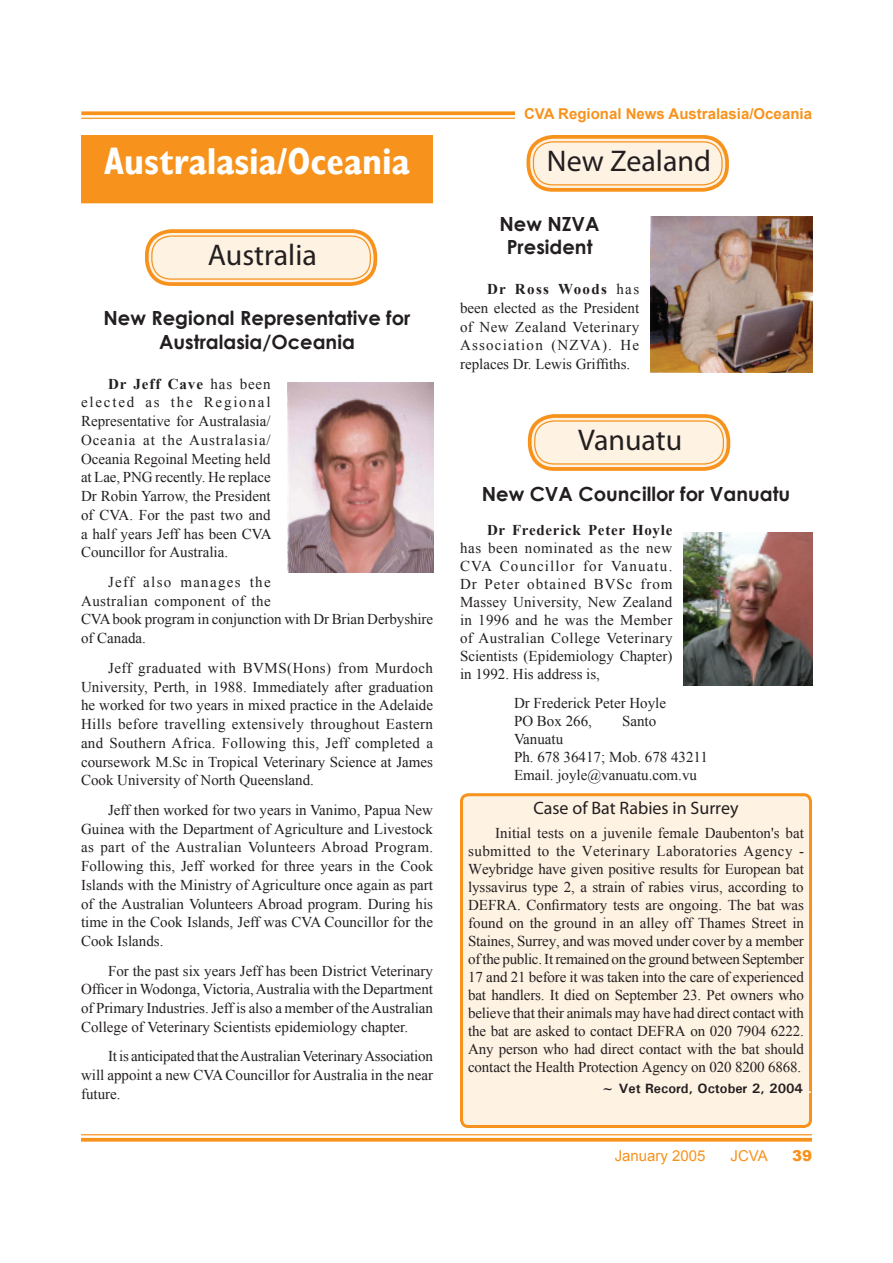
<style>
.page{position:relative;width:893px;height:1263px;background:#fff}
.page>*{position:absolute;margin:0;border:0;box-sizing:border-box;transform-origin:0 0}
.t1{font:700 37.5px "Gill Sans Condensed";color:#fff}
.t2{font:30px "Myriad Pro";color:#231f20}
.t3{font:700 19.5px/23.4px "Century Gothic";color:#231f20;text-align:center}
.t4{font:18px "Myriad Pro";color:#231f20}
.t5{font:15px/18.8px "Times New Roman";color:#231f20;text-align:justify}
.t6{font:700 15px "Arial";color:#f7931d}
.t7{font:700 15px "Times New Roman";letter-spacing:.05em;color:#231f20}
.t8{font:15px "Arial";color:#f7931d}
.t9{font:900 15px "Arial";color:#f7931d}
.t10{font:700 13.5px "Univers";color:#231f20}
.s1{font-weight:700}
.s2{color:#fff}
</style>
<div class="page">
<hr style="left:81px;top:1134px;width:731px;height:1px;background:#f7931d">
<svg style="left:81px;top:1138px;width:731px;height:4px;fill:#f7931d"></svg>
<svg style="left:81px;top:111px;width:434px;height:4px;fill:#f7931d"></svg>
<hr style="left:81px;top:118px;width:434px;height:1px;background:#f7931d">
<div style="left:149px;top:233px;width:224px;height:49px;background:#fef2e3;border-radius:22px"></div>
<div style="left:145px;top:229px;width:232px;height:57px;border:4px solid #f7931d;border-radius:24px"></div>
<div style="left:151px;top:235px;width:220px;height:45px;border:1px solid #f7931d;border-radius:19px"></div>
<div style="left:81px;top:135px;width:352px;height:68px;background:#f7931d"></div>
<img style="left:288px;top:383px;width:146px;height:189px">
<div style="left:532px;top:418px;width:194px;height:49px;background:#fef2e3;border-radius:22px"></div>
<div style="left:528px;top:414px;width:202px;height:57px;border:4px solid #f7931d;border-radius:24px"></div>
<div style="left:534px;top:420px;width:190px;height:45px;border:1px solid #f7931d;border-radius:19px"></div>
<img style="left:683px;top:532px;width:129px;height:153px">
<div style="left:530px;top:139px;width:195px;height:49px;background:#fef2e3;border-radius:22px"></div>
<div style="left:526px;top:135px;width:203px;height:57px;border:4px solid #f7931d;border-radius:24px"></div>
<div style="left:533px;top:141px;width:190px;height:44px;border:1px solid #f7931d;border-radius:19px"></div>
<img style="left:650px;top:216px;width:162px;height:156px">
<div style="left:461px;top:795px;width:349px;height:331px;background:#fef2e3;border-radius:7px"></div>
<div style="left:460px;top:793px;width:352px;height:335px;border:3px solid #f7931d;border-radius:7px"></div>
<h1 class="t1" style="left:104px;top:139px;width:307px">Australasia/Oceania</h1>
<h2 class="t2" style="left:208px;top:236px;width:111px">Australia</h2>
<h3 class="t3" style="left:104px;top:305px;width:308px">New Regional Representative for<br>Australasia/Oceania</h3>
<p class="t5" style="left:81px;top:374px;width:192px;text-indent:27px"><span class="s1">Dr Jeff Cave</span> has been elected as the Regional Representative for Australasia/ Oceania at the Australasia/ Oceania Regoinal Meeting held at Lae, PNG recently. He replace Dr Robin Yarrow, the President of CVA. For the past two and a half years Jeff has been CVA Councillor for Australia.</p>
<p class="t5" style="left:81px;top:572px;width:354px;text-align:left;text-indent:27px">Jeff also manages the<br>Australian component of the<br>CVA book program in conjunction with Dr Brian Derbyshire of Canada.</p>
<p class="t5" style="left:81px;top:658px;width:354px;text-indent:27px">Jeff graduated with BVMS(Hons) from Murdoch University, Perth, in 1988. Immediately after graduation he worked for two years in mixed practice in the Adelaide Hills before travelling extensively throughout Eastern and Southern Africa. Following this, Jeff completed a coursework M.Sc in Tropical Veterinary Science at James Cook University of North Queensland.</p>
<p class="t5" style="left:81px;top:800px;width:354px;text-indent:27px">Jeff then worked for two years in Vanimo, Papua New Guinea with the Department of Agriculture and Livestock as part of the Australian Volunteers Abroad Program.<br>Following this, Jeff worked for three years in the Cook Islands with the Ministry of Agriculture once again as part of the Australian Volunteers Abroad program. During his time in the Cook Islands, Jeff was CVA Councillor for the Cook Islands.</p>
<p class="t5" style="left:81px;top:961px;width:354px;text-indent:27px">For the past six years Jeff has been District Veterinary Officer in Wodonga, Victoria, Australia with the Department of Primary Industries. Jeff is also a member of the Australian College of Veterinary Scientists epidemiology chapter.</p>
<p class="t5" style="left:81px;top:1047px;width:353px;text-indent:27px">It is anticipated that the Australian Veterinary Association will appoint a new CVA Councillor for Australia in the near future.</p>
<p class="t6" style="left:524px;top:104px;width:289px">CVA Regional News Australasia/Oceania</p>
<h2 class="t2" style="left:547px;top:142px;width:166px">New Zealand</h2>
<h3 class="t3" style="left:499px;top:211px;width:102px">New NZVA<br>President</h3>
<p class="t5" style="left:460px;top:279px;width:181px;text-indent:27px"><span class="s1">Dr Ross Woods</span> has been elected as the President of New Zealand Veterinary Association (NZVA). He replaces Dr. Lewis Griffiths.</p>
<h2 class="t2" style="left:578px;top:421px;width:106px">Vanuatu</h2>
<h3 class="t3" style="left:482px;top:481px;width:310px">New CVA Councillor for Vanuatu</h3>
<p class="t7" style="left:487px;top:519px;width:187px">Dr Frederick Peter Hoyle</p>
<p class="t5" style="left:460px;top:539px;width:214px;line-height:18px">has been nominated as the new CVA Councillor for Vanuatu.<br>Dr Peter obtained BVSc from Massey University, New Zealand in 1996 and he was the Member of Australian College Veterinary Scientists (Epidemiology Chapter) in 1992. His address is,</p>
<p class="t5" style="left:514px;top:693px;width:154px;line-height:18px">Dr Frederick Peter Hoyle<br>PO Box 266,</p>
<p class="t5" style="left:622px;top:711px;width:36px">Santo</p>
<p class="t5" style="left:514px;top:729px;width:196px;line-height:18px;text-align:left">Vanuatu<br>Ph. 678 36417; Mob. 678 43211<br>Email. joyle@vanuatu.com.vu</p>
<p class="t4" style="left:533px;top:797px;width:206px">Case of Bat Rabies in Surrey</p>
<p class="t5" style="left:468px;top:823px;width:337px;line-height:18px;text-indent:27px">Initial tests on a juvenile female Daubenton's bat submitted to the Veterinary Laboratories Agency - Weybridge have given positive results for European bat lyssavirus type 2, a strain of rabies virus, according to DEFRA. Confirmatory tests are ongoing. The bat was found on the ground in an alley off Thames Street in Staines, Surrey, and was moved under cover by a member of the public. It remained on the ground between September 17 and 21 before it was taken into the care of experienced bat handlers. It died on September 23. Pet owners who believe that their animals may have had direct contact with the bat are asked to contact DEFRA on 020 7904 6222.<br>Any person who had direct contact with the bat should contact the Health Protection Agency on 020 8200 6868.</p>
<p class="t10" style="left:601px;top:1080px;width:213px">~ Vet Record, October 2, 2004 <span class="s2">.</span></p>
<p class="t8" style="left:615px;top:1146px;width:92px">January 2005</p>
<p class="t8" style="left:731px;top:1146px;width:39px">JCVA</p>
<p class="t9" style="left:792px;top:1145px;width:22px">39</p>
</div>
